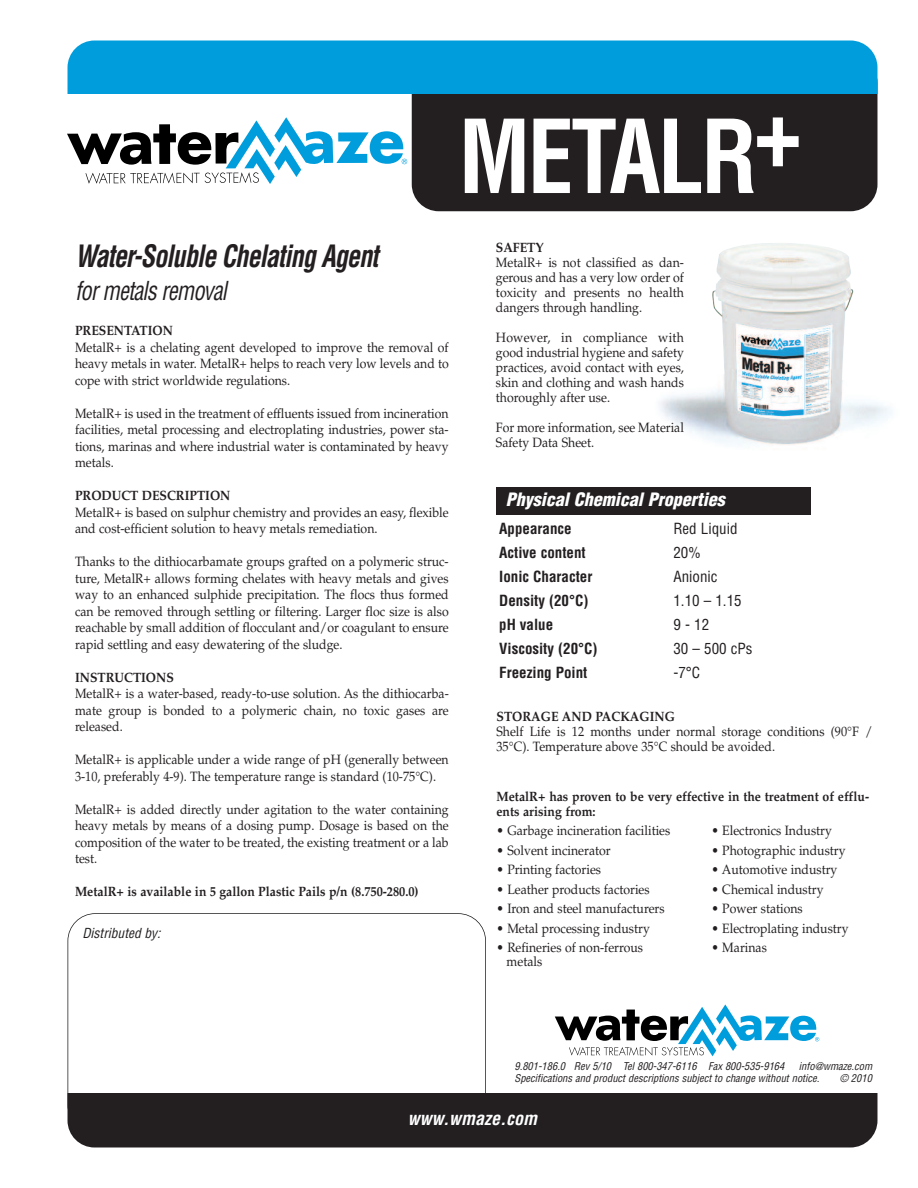
<style>
.page{position:relative;width:918px;height:1188px;background:#fff}
.page>*{position:absolute;margin:0;border:0;box-sizing:border-box;transform-origin:0 0}
.t1{font:700 condensed 99.15px "Helvetica";letter-spacing:-.03em;color:#fff;scale:.93 1}
.t2{font:italic 700 condensed 30px "Helvetica";letter-spacing:-.035em;color:#231f20;scale:.87 1}
.t3{font:italic condensed 25.5px "Helvetica";letter-spacing:-.035em;color:#231f20;scale:.87 1}
.t4{font:italic 900 condensed 18px "Helvetica";color:#fff}
.t5{font:italic 700 condensed 18px "Helvetica";color:#fff}
.t6{font:700 condensed 15px "Helvetica";color:#231f20}
.t7{font:condensed 15px "Helvetica";color:#231f20}
.t8{font:13.5px/16.5px "Palatino";color:#231f20;text-align:justify;scale:.91 1}
.t9{font:700 13.5px/15px "Palatino";color:#231f20;scale:.91 1}
.t10{font:italic condensed 13.5px "Helvetica";color:#231f20}
.t11{font:italic condensed 10.5px/12px "Helvetica";color:#231f20}
</style>
<div class="page">
<img style="left:659px;top:243px;width:233px;height:202px">
<div style="left:68px;top:1094px;width:810px;height:54px;background:#231f20"></div>
<div style="left:68px;top:913px;width:418px;height:220px;border:2px solid #231f20;border-radius:28px"></div>
<svg style="left:554px;top:1004px;width:266px;height:53px"></svg>
<div style="left:412px;top:56px;width:465px;height:155px;background:#231f20;border-radius:27px"></div>
<svg style="left:67px;top:117px;width:341px;height:67px"></svg>
<div style="left:68px;top:40px;width:810px;height:54px;background:#009ddc"></div>
<div style="left:496px;top:488px;width:315px;height:27px;background:#231f20"></div>
<h1 class="t1" style="left:459px;top:119px;width:370px">METALR+</h1>
<h2 class="t2" style="left:75px;top:244px;width:350px">Water-Soluble Chelating Agent</h2>
<h3 class="t3" style="left:75px;top:280px;width:176px">for metals removal</h3>
<p class="t9" style="left:75px;top:325px;width:109px">PRESENTATION</p>
<p class="t8" style="left:75px;top:341px;width:412px">MetalR+ is a chelating agent developed to improve the removal of heavy metals in water. MetalR+ helps to reach very low levels and to cope with strict worldwide regulations.</p>
<p class="t8" style="left:75px;top:407px;width:412px">MetalR+ is used in the treatment of effluents issued from incineration facilities, metal processing and electroplating industries, power sta&shy;tions, marinas and where industrial water is contaminated by heavy metals.</p>
<p class="t9" style="left:75px;top:490px;width:172px">PRODUCT DESCRIPTION</p>
<p class="t8" style="left:75px;top:506px;width:412px">MetalR+ is based on sulphur chemistry and provides an easy, flexible and cost-efficient solution to heavy metals remediation.</p>
<p class="t8" style="left:75px;top:555px;width:412px">Thanks to the dithiocarbamate groups grafted on a polymeric struc&shy;ture, MetalR+ allows forming chelates with heavy metals and gives way to an enhanced sulphide precipitation. The flocs thus formed can be removed through settling or filtering. Larger floc size is also reachable by small addition of flocculant and/or coagulant to ensure rapid settling and easy dewatering of the sludge.</p>
<p class="t9" style="left:75px;top:671px;width:110px">INSTRUCTIONS</p>
<p class="t8" style="left:75px;top:687px;width:412px">MetalR+ is a water-based, ready-to-use solution. As the dithiocarba&shy;mate group is bonded to a polymeric chain, no toxic gases are released.</p>
<p class="t8" style="left:75px;top:753px;width:412px">MetalR+ is applicable under a wide range of pH (generally between<br>3-10, preferably 4-9). The temperature range is standard (10-75°C).</p>
<p class="t8" style="left:75px;top:803px;width:412px">MetalR+ is added directly under agitation to the water containing heavy metals by means of a dosing pump. Dosage is based on the composition of the water to be treated, the existing treatment or a lab test.</p>
<p class="t9" style="left:75px;top:886px;width:379px">MetalR+ is available in 5 gallon Plastic Pails p/n (8.750-280.0)</p>
<p class="t10" style="left:82px;top:928px;width:80px">Distributed by:</p>
<p class="t9" style="left:496px;top:242px;width:54px">SAFETY</p>
<p class="t8" style="left:496px;top:257px;width:208px;line-height:15px">MetalR+ is not classified as dan&shy;gerous and has a very low order of toxicity and presents no health dangers through handling.</p>
<p class="t8" style="left:496px;top:332px;width:208px;line-height:15px">However, in compliance with good industrial hygiene and safety practices, avoid contact with eyes, skin and clothing and wash hands thoroughly after use.</p>
<p class="t8" style="left:496px;top:422px;width:208px;line-height:15px">For more information, see Material<br>Safety Data Sheet.</p>
<h3 class="t4" style="left:506px;top:490px;width:220px">Physical Chemical Properties</h3>
<p class="t6" style="left:499px;top:523px;width:74px">Appearance</p>
<p class="t7" style="left:673px;top:523px;width:66px">Red Liquid</p>
<p class="t6" style="left:499px;top:547px;width:88px">Active content</p>
<p class="t7" style="left:673px;top:547px;width:29px">20%</p>
<p class="t6" style="left:499px;top:571px;width:95px">Ionic Character</p>
<p class="t7" style="left:673px;top:571px;width:46px">Anionic</p>
<p class="t6" style="left:499px;top:595px;width:91px">Density (20°C)</p>
<p class="t7" style="left:673px;top:595px;width:70px">1.10 – 1.15</p>
<p class="t6" style="left:499px;top:619px;width:56px">pH value</p>
<p class="t7" style="left:673px;top:619px;width:37px">9-12</p>
<p class="t6" style="left:499px;top:643px;width:100px">Viscosity (20°C)</p>
<p class="t7" style="left:673px;top:643px;width:81px">30 – 500 cPs</p>
<p class="t6" style="left:499px;top:667px;width:90px">Freezing Point</p>
<p class="t7" style="left:673px;top:667px;width:28px">-7°C</p>
<p class="t9" style="left:497px;top:710px;width:198px">STORAGE AND PACKAGING</p>
<p class="t8" style="left:497px;top:725px;width:415px;line-height:15px">Shelf Life is 12 months under normal storage conditions (90°F /<br>35°C). Temperature above 35°C should be avoided.</p>
<p class="t9" style="left:497px;top:790px;width:411px">MetalR+ has proven to be very effective in the treatment of efflu&shy;ents arising from:</p>
<p class="t8" style="left:497px;top:824px;width:193px">• Garbage incineration facilities</p>
<p class="t8" style="left:712px;top:824px;width:134px">• Electronics Industry</p>
<p class="t8" style="left:497px;top:843px;width:127px">• Solvent incinerator</p>
<p class="t8" style="left:712px;top:843px;width:149px">• Photographic industry</p>
<p class="t8" style="left:497px;top:863px;width:116px">• Printing factories</p>
<p class="t8" style="left:712px;top:863px;width:140px">• Automotive industry</p>
<p class="t8" style="left:497px;top:882px;width:170px">• Leather products factories</p>
<p class="t8" style="left:712px;top:882px;width:125px">• Chemical industry</p>
<p class="t8" style="left:497px;top:902px;width:186px">• Iron and steel manufacturers</p>
<p class="t8" style="left:712px;top:902px;width:102px">• Power stations</p>
<p class="t8" style="left:497px;top:921px;width:170px">• Metal processing industry</p>
<p class="t8" style="left:712px;top:921px;width:152px">• Electroplating industry</p>
<p class="t8" style="left:497px;top:941px;width:163px">• Refineries of non-ferrous</p>
<p class="t8" style="left:712px;top:941px;width:62px">• Marinas</p>
<p class="t8" style="left:507px;top:954px;width:41px">metals</p>
<p class="t11" style="left:514px;top:1061px;width:359px;text-indent:284px">info@wmaze.com<br>Specifications and product descriptions subject to change without notice.</p>
<p class="t11" style="left:514px;top:1061px;width:271px">9.801-186.0 Rev 5/10 Tel 800-347-6116 Fax 800-535-9164</p>
<p class="t11" style="left:840px;top:1073px;width:34px">© 2010</p>
<h3 class="t5" style="left:408px;top:1112px;width:131px">www.wmaze.com</h3>
</div>
